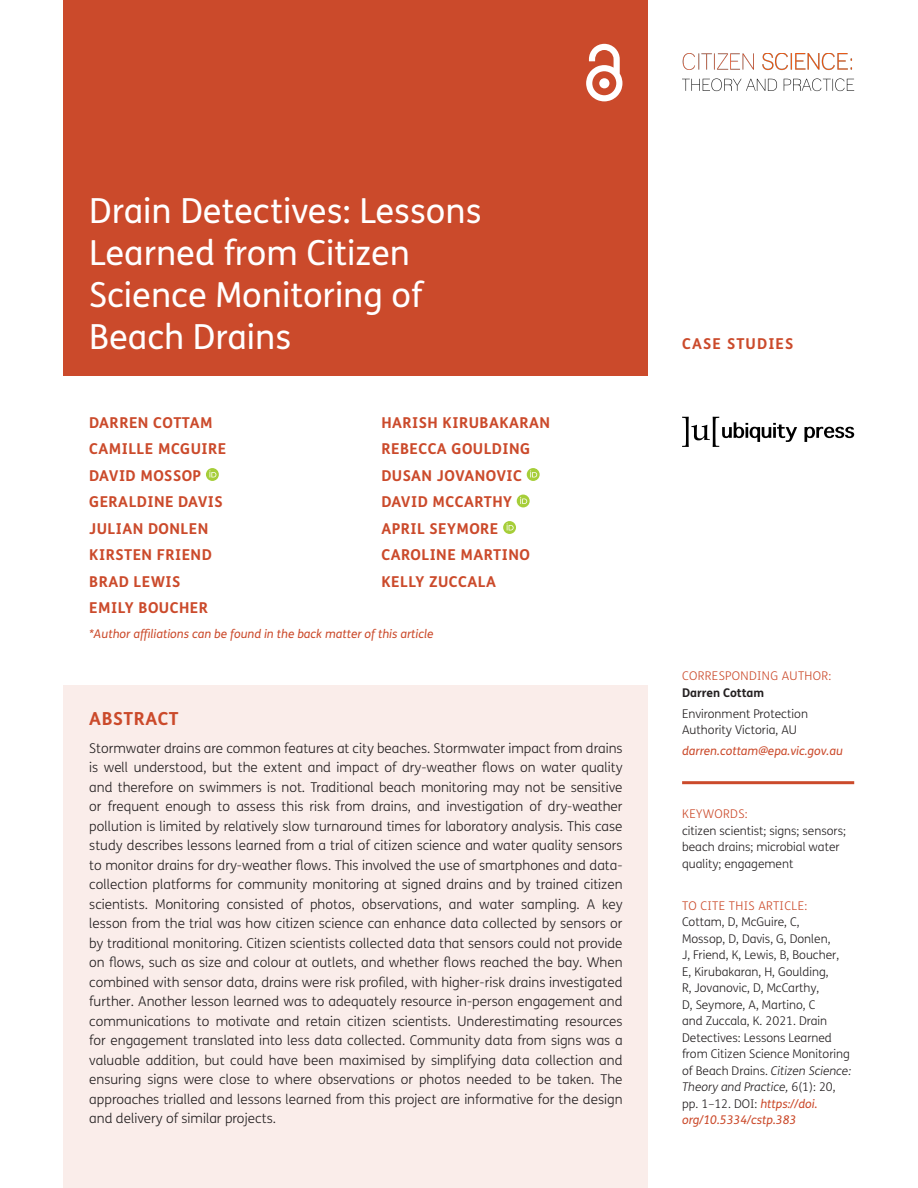
<style>
.page{position:relative;width:918px;height:1188px;background:#fff}
.page>*{position:absolute;margin:0;border:0;box-sizing:border-box;transform-origin:0 0}
.Article_Title{font:34.5px/42px "FS Me";color:#fff}
.Abstract_Heading{font:700 18px "FS Me";letter-spacing:.03em;color:#cb4a2b}
.Cover_Authors{font:700 15px "FS Me";letter-spacing:.03em;color:#cb4a2b}
.Article_Type{font:700 15px "FS Me";letter-spacing:.075em;color:#cb4a2b}
.Abstract_Copy{font:300 13.5px/19.5px "FS Me";color:#231f20;text-align:justify}
.Meta{font:300 12px/16.5px "FS Me";color:#231f20}
.Meta-2{font:italic 12px "FS Me";color:#cb4a2b}
.Meta_Titles{font:300 12px "FS Me";letter-spacing:.03em;color:#cb4a2b}
.Meta-3{font:700 12px "FS Me";color:#231f20}
.Meta_Titles_-_Rule_A{font:300 12px "FS Me";letter-spacing:.03em;color:#cb4a2b}
.s1{font-style:italic}
.s2{font-weight:400;font-style:italic;color:#cb4a2b}
</style>
<div class="page">
<div style="left:64px;top:0;width:584px;height:376px;background:#cb4a2b"></div>
<svg style="left:586px;top:44px;width:36px;height:57px"></svg>
<svg style="left:804px;top:427px;width:50px;height:15px"></svg>
<svg style="left:682px;top:417px;width:115px;height:30px"></svg>
<img style="left:682px;top:54px;width:172px;height:38px">
<div style="left:64px;top:686px;width:584px;height:502px;background:#faedea"></div>
<hr style="left:682px;top:781px;width:172px;height:3px;background:#cb4a2b">
<svg style="left:206px;top:468px;width:13px;height:13px"></svg>
<svg style="left:209px;top:470px;width:7px;height:7px"></svg>
<svg style="left:527px;top:468px;width:13px;height:13px"></svg>
<svg style="left:530px;top:470px;width:7px;height:7px"></svg>
<div style="left:517px;top:495px;width:13px;height:12px;background:#a6ce39;border-radius:50%"></div>
<svg style="left:520px;top:497px;width:7px;height:7px"></svg>
<svg style="left:503px;top:521px;width:13px;height:13px"></svg>
<svg style="left:507px;top:523px;width:7px;height:7px"></svg>
<p class="Article_Title" style="left:89px;top:190px;width:394px">Drain Detectives: Lessons<br>Learned from Citizen<br>Science Monitoring of<br>Beach Drains</p>
<p class="Cover_Authors" style="left:89px;top:413px;width:125px">DARREN COTTAM</p>
<p class="Cover_Authors" style="left:89px;top:440px;width:138px">CAMILLE MCGUIRE</p>
<p class="Cover_Authors" style="left:89px;top:466px;width:113px">DAVID MOSSOP</p>
<p class="Cover_Authors" style="left:89px;top:493px;width:135px">GERALDINE DAVIS</p>
<p class="Cover_Authors" style="left:89px;top:519px;width:120px">JULIAN DONLEN</p>
<p class="Cover_Authors" style="left:89px;top:546px;width:124px">KIRSTEN FRIEND</p>
<p class="Cover_Authors" style="left:89px;top:572px;width:93px">BRAD LEWIS</p>
<p class="Cover_Authors" style="left:89px;top:599px;width:120px">EMILY BOUCHER</p>
<p class="Cover_Authors" style="left:381px;top:413px;width:170px">HARISH KIRUBAKARAN</p>
<p class="Cover_Authors" style="left:381px;top:440px;width:150px">REBECCA GOULDING</p>
<p class="Cover_Authors" style="left:381px;top:466px;width:142px">DUSAN JOVANOVIC</p>
<p class="Cover_Authors" style="left:381px;top:493px;width:132px">DAVID MCCARTHY</p>
<p class="Cover_Authors" style="left:381px;top:519px;width:118px">APRIL SEYMORE</p>
<p class="Cover_Authors" style="left:381px;top:546px;width:150px">CAROLINE MARTINO</p>
<p class="Cover_Authors" style="left:381px;top:572px;width:116px">KELLY ZUCCALA</p>
<p class="Meta-2" style="left:89px;top:627px;width:346px">*Author affiliations can be found in the back matter of this article</p>
<p class="Abstract_Heading" style="left:89px;top:707px;width:91px">ABSTRACT</p>
<p class="Abstract_Copy" style="left:89px;top:739px;width:535px">Stormwater drains are common features at city beaches. Stormwater impact from drains is well understood, but the extent and impact of dry-weather flows on water quality and therefore on swimmers is not. Traditional beach monitoring may not be sensitive or frequent enough to assess this risk from drains, and investigation of dry-weather pollution is limited by relatively slow turnaround times for laboratory analysis. This case study describes lessons learned from a trial of citizen science and water quality sensors to monitor drains for dry-weather flows. This involved the use of smartphones and data&shy;collection platforms for community monitoring at signed drains and by trained citizen scientists. Monitoring consisted of photos, observations, and water sampling. A key lesson from the trial was how citizen science can enhance data collected by sensors or by traditional monitoring. Citizen scientists collected data that sensors could not provide on flows, such as size and colour at outlets, and whether flows reached the bay. When combined with sensor data, drains were risk profiled, with higher-risk drains investigated further. Another lesson learned was to adequately resource in-person engagement and communications to motivate and retain citizen scientists. Underestimating resources for engagement translated into less data collected. Community data from signs was a valuable addition, but could have been maximised by simplifying data collection and ensuring signs were close to where observations or photos needed to be taken. The approaches trialled and lessons learned from this project are informative for the design and delivery of similar projects.</p>
<p class="Article_Type" style="left:682px;top:334px;width:113px">CASE STUDIES</p>
<p class="Meta_Titles" style="left:682px;top:669px;width:151px">CORRESPONDING AUTHOR:</p>
<p class="Meta-3" style="left:682px;top:685px;width:84px">Darren Cottam</p>
<p class="Meta" style="left:682px;top:706px;width:127px">Environment Protection<br>Authority Victoria, AU</p>
<p class="Meta-2" style="left:682px;top:744px;width:162px">darren.cottam@epa.vic.gov.au</p>
<p class="Meta_Titles_-_Rule_A" style="left:682px;top:807px;width:67px">KEYWORDS:</p>
<p class="Meta" style="left:682px;top:823px;width:165px">citizen scientist; signs; sensors; beach drains; microbial water quality; engagement</p>
<p class="Meta_Titles" style="left:682px;top:899px;width:127px">TO CITE THIS ARTICLE:</p>
<p class="Meta" style="left:682px;top:914px;width:171px">Cottam, D, McGuire, C,<br>Mossop, D, Davis, G, Donlen,<br>J, Friend, K, Lewis, B, Boucher,<br>E, Kirubakaran, H, Goulding,<br>R, Jovanovic, D, McCarthy,<br>D, Seymore, A, Martino, C<br>and Zuccala, K. 2021. Drain<br>Detectives: Lessons Learned from Citizen Science Monitoring of Beach Drains. <span class="s1">Citizen Science:<br>Theory and Practice,</span> 6(1): 20, pp. 1–12. DOI: <span class="s2">https://doi. org/10.5334/cstp.383</span></p>
</div>
